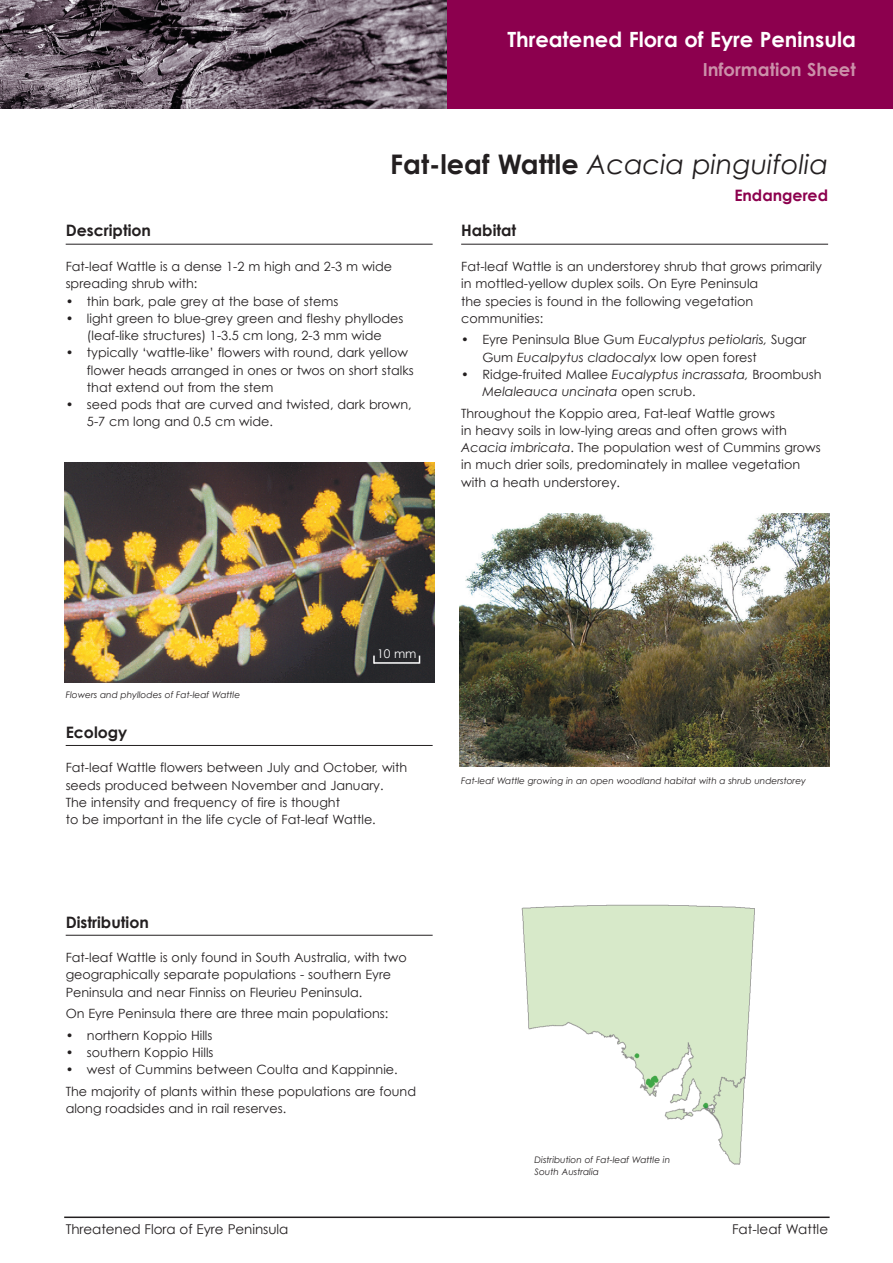
<style>
.page{position:relative;width:893px;height:1263px;background:#fff}
.page>*{position:absolute;margin:0;border:0;box-sizing:border-box;transform-origin:0 0}
.t1{font:italic 27px "Century Gothic";color:#231f20}
.t2{font:700 21px "Century Gothic";color:#fff}
.t3{font:700 18px "Century Gothic";color:#cb90a9}
.t4{font:700 15.75px "Century Gothic";color:#231f20}
.t5{font:700 15.75px "Century Gothic";color:#8c004e}
.t6{font:13.5px "Century Gothic";letter-spacing:-.005em;color:#231f20}
.t7{font:12.75px/17.2px "Century Gothic";color:#231f20}
.t8{font:12px "Century Gothic";color:#fff}
.t9{font:italic 9px/12px "Century Gothic";color:#231f20}
.s1{font-weight:700;font-style:normal}
.s2{font-style:italic}
</style>
<div class="page">
<div style="left:435px;top:0;width:458px;height:109px;background:#8c004e"></div>
<hr style="left:66px;top:244px;width:367px;height:1px;background:#231f20">
<img style="left:64px;top:462px;width:370px;height:220px">
<hr style="left:64px;top:1216px;width:766px;height:2px;background:#231f20">
<img style="left:521px;top:904px;width:234px;height:261px">
<img style="left:0;top:0;width:446px;height:109px">
<hr style="left:461px;top:244px;width:367px;height:1px;background:#231f20">
<hr style="left:66px;top:745px;width:367px;height:1px;background:#231f20">
<hr style="left:66px;top:935px;width:367px;height:1px;background:#231f20">
<img style="left:460px;top:513px;width:370px;height:253px">
<hr style="left:374px;top:662px;width:45px;height:2px;background:#fff">
<svg style="left:373px;top:656px;width:2px;height:8px"></svg>
<h2 class="t2" style="left:507px;top:26px;width:350px">Threatened Flora of Eyre Peninsula</h2>
<h3 class="t3" style="left:703px;top:58px;width:155px">Information Sheet</h3>
<h1 class="t1" style="left:390px;top:147px;width:439px"><span class="s1">Fat-leaf Wattle</span> Acacia pinguifolia</h1>
<p class="t5" style="left:734px;top:185px;width:95px">Endangered</p>
<p class="t4" style="left:66px;top:221px;width:87px">Description</p>
<p class="t7" style="left:66px;top:257px;width:328px">Fat-leaf Wattle is a dense 1-2 m high and 2-3 m wide spreading shrub with:</p>
<p class="t7" style="left:66px;top:292px;width:274px">• thin bark, pale grey at the base of stems</p>
<p class="t7" style="left:66px;top:309px;width:339px;text-align:center">• light green to blue-grey green and fleshy phyllodes (leaf-like structures) 1-3.5 cm long, 2-3 mm wide</p>
<p class="t7" style="left:87px;top:344px;width:328px;text-indent:-21px">• typically ‘wattle-like’ flowers with round, dark yellow flower heads arranged in ones or twos on short stalks that extend out from the stem</p>
<p class="t7" style="left:87px;top:395px;width:326px;text-indent:-21px">• seed pods that are curved and twisted, dark brown,<br>5-7 cm long and 0.5 cm wide.</p>
<p class="t4" style="left:461px;top:221px;width:57px">Habitat</p>
<p class="t7" style="left:461px;top:257px;width:362px">Fat-leaf Wattle is an understorey shrub that grows primarily in mottled-yellow duplex soils. On Eyre Peninsula<br>the species is found in the following vegetation communities:</p>
<p class="t7" style="left:482px;top:331px;width:325px;text-indent:-21px">• Eyre Peninsula Blue Gum <span class="s2">Eucalyptus petiolaris,</span> Sugar<br>Gum <span class="s2">Eucalpytus cladocalyx</span> low open forest</p>
<p class="t7" style="left:482px;top:365px;width:341px;text-indent:-21px">• Ridge-fruited Mallee <span class="s2">Eucalyptus incrassata,</span> Broombush<br><span class="s2">Melaleauca uncinata</span> open scrub.</p>
<p class="t7" style="left:461px;top:404px;width:361px">Throughout the Koppio area, Fat-leaf Wattle grows<br>in heavy soils in low-lying areas and often grows with <span class="s2">Acacia imbricata</span>. The population west of Cummins grows in much drier soils, predominately in mallee vegetation with a heath understorey.</p>
<p class="t9" style="left:66px;top:689px;width:176px">Flowers and phyllodes of Fat-leaf Wattle</p>
<p class="t8" style="left:377px;top:646px;width:41px">10 mm</p>
<p class="t4" style="left:66px;top:722px;width:63px">Ecology</p>
<p class="t7" style="left:66px;top:759px;width:343px">Fat-leaf Wattle flowers between July and October, with seeds produced between November and January.<br>The intensity and frequency of fire is thought<br>to be important in the life cycle of Fat-leaf Wattle.</p>
<p class="t4" style="left:66px;top:912px;width:85px">Distribution</p>
<p class="t7" style="left:66px;top:948px;width:343px">Fat-leaf Wattle is only found in South Australia, with two geographically separate populations - southern Eyre<br>Peninsula and near Finniss on Fleurieu Peninsula.</p>
<p class="t7" style="left:66px;top:1004px;width:324px">On Eyre Peninsula there are three main populations:</p>
<p class="t7" style="left:66px;top:1026px;width:148px">• northern Koppio Hills</p>
<p class="t7" style="left:66px;top:1043px;width:149px">• southern Koppio Hills</p>
<p class="t7" style="left:66px;top:1058px;width:352px;line-height:21.5px">• west of Cummins between Coulta and Kappinnie.<br>The majority of plants within these populations are found</p>
<p class="t7" style="left:66px;top:1099px;width:222px">along roadsides and in rail reserves.</p>
<p class="t9" style="left:461px;top:774px;width:346px">Fat-leaf Wattle growing in an open woodland habitat with a shrub understorey</p>
<p class="t9" style="left:535px;top:1153px;width:137px">Distribution of Fat-leaf Wattle in<br>South Australia</p>
<p class="t6" style="left:66px;top:1220px;width:224px">Threatened Flora of Eyre Peninsula</p>
<p class="t6" style="left:732px;top:1220px;width:98px">Fat-leaf Wattle</p>
</div>
